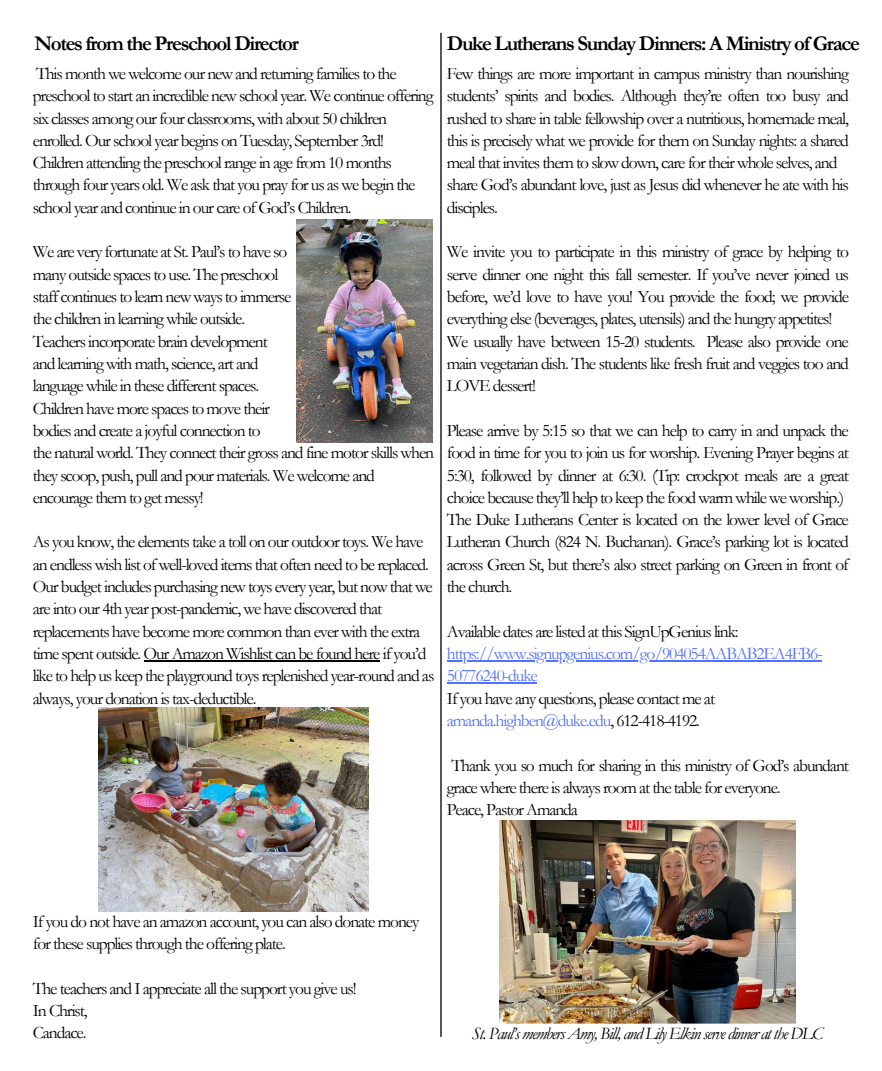
<style>
.page{position:relative;width:882px;height:1071px;background:#fff}
.page>*{position:absolute;margin:0;border:0;box-sizing:border-box;transform-origin:0 0}
.t1{font:700 21px "Garamond";letter-spacing:-.06em;color:#000}
.t2{font:17.5px/22.4px "Garamond";letter-spacing:-.06em;color:#000}
.t3{font:17.5px/22.4px "Garamond";letter-spacing:-.06em;color:#5271ff}
.t4{font:italic 17.5px "Garamond";letter-spacing:-.06em;color:#000}
.s1{color:#5271ff}
</style>
<div class="page">
<hr style="left:440px;top:33px;width:2px;height:1004px;background:#000">
<hr style="left:144px;top:660px;width:235px;height:2px;background:#000">
<img style="left:98px;top:708px;width:271px;height:203px">
<img style="left:297px;top:219px;width:135px;height:223px">
<img style="left:500px;top:821px;width:295px;height:203px">
<hr style="left:447px;top:660px;width:375px;height:2px;background:#5271ff">
<hr style="left:447px;top:683px;width:90px;height:1px;background:#5271ff">
<p class="t1" style="left:34px;top:32px;width:266px">Notes from the Preschool Director</p>
<h1 class="t2" style="left:33px;top:62px;width:402px">This month we welcome our new and returning families to the preschool to start an incredible new school year. We continue offering six classes among our four classrooms, with about 50 children enrolled. Our school year begins on Tuesday, September 3rd!<br>Children attending the preschool range in age from 10 months through four years old. We ask that you pray for us as we begin the school year and continue in our care of God’s Children.</h1>
<p class="t2" style="left:33px;top:241px;width:256px">We are very fortunate at St. Paul’s to have so</p>
<p class="t2" style="left:33px;top:263px;width:247px">many outside spaces to use. The preschool</p>
<p class="t2" style="left:33px;top:286px;width:260px">staff continues to learn new ways to immerse</p>
<p class="t2" style="left:33px;top:308px;width:214px">the children in learning while outside.</p>
<p class="t2" style="left:33px;top:330px;width:236px">Teachers incorporate brain development</p>
<p class="t2" style="left:33px;top:353px;width:227px">and learning with math, science, art and</p>
<p class="t2" style="left:33px;top:375px;width:228px">language while in these different spaces.</p>
<p class="t2" style="left:33px;top:397px;width:239px">Children have more spaces to move their</p>
<p class="t2" style="left:33px;top:419px;width:230px">bodies and create a joyful connection to</p>
<p class="t2" style="left:33px;top:442px;width:403px">the natural world. They connect their gross and fine motor skills when they scoop, push, pull and pour materials. We welcome and encourage them to get messy!</p>
<p class="t2" style="left:33px;top:531px;width:403px">As you know, the elements take a toll on our outdoor toys. We have an endless wish list of well-loved items that often need to be replaced.<br>Our budget includes purchasing new toys every year, but now that we are into our 4th year post-pandemic, we have discovered that replacements have become more common than ever with the extra time spent outside. Our Amazon Wishlist can be found here if you’d like to help us keep the playground toys replenished year-round and as always, your donation is tax-deductible.</p>
<h1 class="t1" style="left:447px;top:32px;width:415px">Duke Lutherans Sunday Dinners: A Ministry of Grace</h1>
<p class="t2" style="left:447px;top:62px;width:404px;text-align:justify">Few things are more important in campus ministry than nourishing students’ spirits and bodies. Although they’re often too busy and rushed to share in table fellowship over a nutritious, homemade meal, this is precisely what we provide for them on Sunday nights: a shared meal that invites them to slow down, care for their whole selves, and</p>
<p class="t2" style="left:447px;top:174px;width:404px">share God’s abundant love, just as Jesus did whenever he ate with his disciples.</p>
<p class="t2" style="left:447px;top:241px;width:404px;text-align:justify">We invite you to participate in this ministry of grace by helping to serve dinner one night this fall semester. If you’ve never joined us before, we’d love to have you! You provide the food; we provide everything else (beverages, plates, utensils) and the hungry appetites!</p>
<p class="t2" style="left:447px;top:330px;width:404px;text-align:justify">We usually have between 15-20 students. Please also provide one main vegetarian dish. The students like fresh fruit and veggies too and LOVE dessert!</p>
<p class="t2" style="left:447px;top:419px;width:404px;text-align:justify">Please arrive by 5:15 so that we can help to carry in and unpack the food in time for you to join us for worship. Evening Prayer begins at 5:30, followed by dinner at 6:30. (Tip: crockpot meals are a great choice because they’ll help to keep the food warm while we worship.)</p>
<p class="t2" style="left:447px;top:509px;width:404px;text-align:justify">The Duke Lutherans Center is located on the lower level of Grace Lutheran Church (824 N. Buchanan). Grace’s parking lot is located across Green St, but there’s also street parking on Green in front of the church.</p>
<p class="t2" style="left:447px;top:620px;width:293px">Available dates are listed at this SignUpGenius link:</p>
<p class="t3" style="left:447px;top:643px;width:377px">https://www.signupgenius.com/go/904054AABAB2EA4FB6-<br>50776240-duke</p>
<p class="t2" style="left:447px;top:687px;width:270px">If you have any questions, please contact me at <span class="s1">amanda.highben@duke.edu</span>, 612-418-4192.</p>
<p class="t2" style="left:447px;top:754px;width:404px">Thank you so much for sharing in this ministry of God’s abundant grace where there is always room at the table for everyone.</p>
<p class="t2" style="left:447px;top:799px;width:133px">Peace, Pastor Amanda</p>
<p class="t2" style="left:33px;top:910px;width:388px">If you do not have an amazon account, you can also donate money for these supplies through the offering plate.</p>
<p class="t2" style="left:33px;top:977px;width:325px">The teachers and I appreciate all the support you give us!</p>
<p class="t2" style="left:33px;top:1000px;width:56px">In Christ,</p>
<p class="t2" style="left:33px;top:1022px;width:55px">Candace.</p>
<p class="t4" style="left:472px;top:1024px;width:353px">St. Paul’s members Amy, Bill, and Lily Elkin serve dinner at the DLC</p>
</div>
